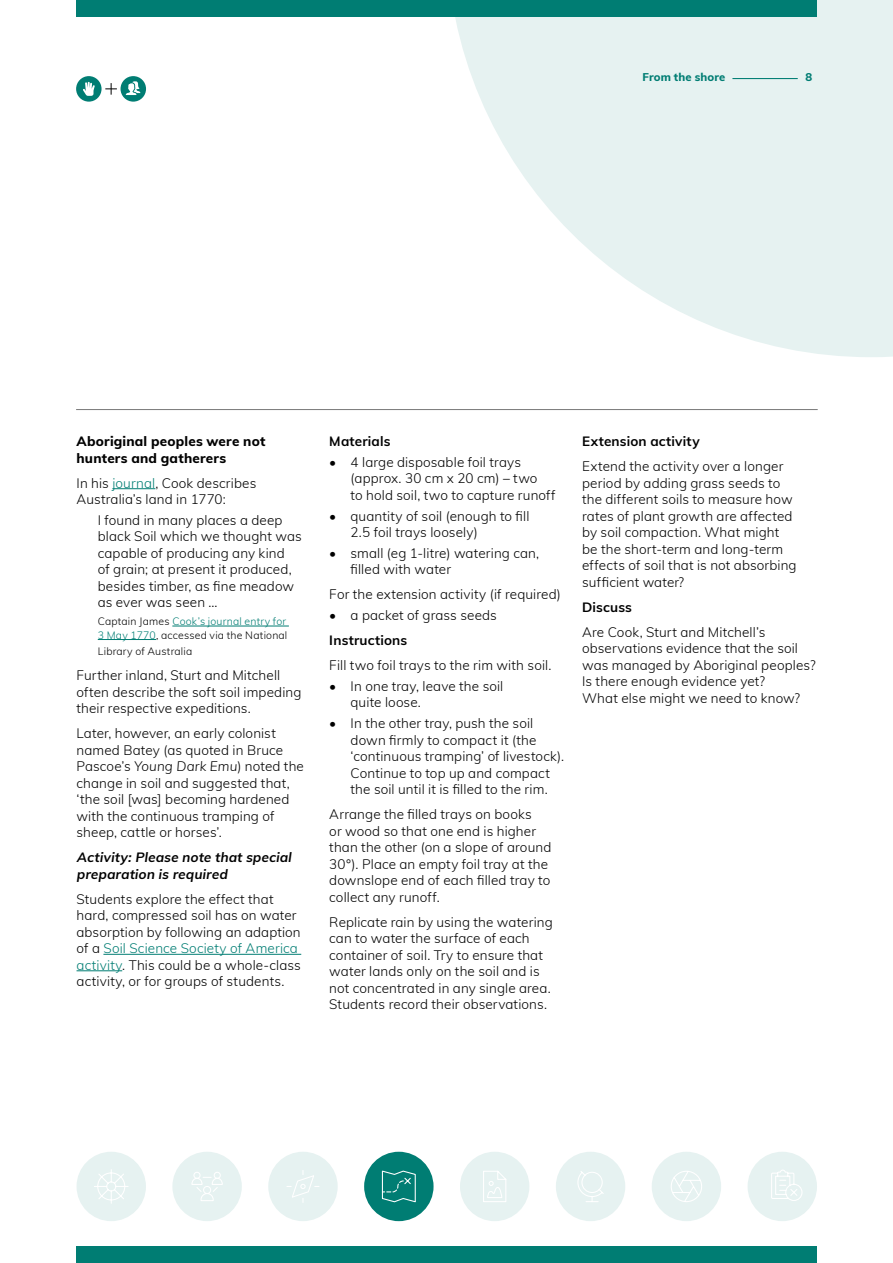
<style>
.page{position:relative;width:893px;height:1263px;background:#fff}
.page>*{position:absolute;margin:0;border:0;box-sizing:border-box;transform-origin:0 0}
.t1{font:300 13.5px/16.5px "Muli";letter-spacing:.01em;color:#000}
.t2{font:700 13.5px/16.5px "Muli";letter-spacing:.01em;color:#000}
.t3{font:800 13.5px/16.5px "Muli";letter-spacing:.015em;color:#000}
.t4{font:800 11.25px "Muli";letter-spacing:.01em;color:#007d73}
.t5{font:300 10.5px/13.5px "Muli";letter-spacing:.015em;color:#000}
.s1{color:#007d73}
.s2{font-style:italic}
.s3{font-weight:400}
.s4{font-weight:700}
</style>
<div class="page">
<div style="left:76px;top:1246px;width:741px;height:17px;background:#007d73"></div>
<svg style="left:455px;top:0;width:438px;height:357px;fill:#e6f2f1"></svg>
<div style="left:76px;top:0;width:741px;height:17px;background:#007d73"></div>
<div style="left:77px;top:1152px;width:69px;height:69px;background:#e6f2f1;border-radius:50%"></div>
<div style="left:172px;top:1152px;width:70px;height:69px;background:#e6f2f1;border-radius:50%"></div>
<div style="left:268px;top:1152px;width:70px;height:69px;background:#e6f2f1;border-radius:50%"></div>
<div style="left:364px;top:1152px;width:70px;height:69px;background:#007d73;border-radius:50%"></div>
<div style="left:556px;top:1152px;width:69px;height:69px;background:#e6f2f1;border-radius:50%"></div>
<div style="left:748px;top:1152px;width:69px;height:69px;background:#e6f2f1;border-radius:50%"></div>
<svg style="left:94px;top:1169px;width:35px;height:35px"></svg>
<svg style="left:287px;top:1170px;width:32px;height:33px"></svg>
<svg style="left:577px;top:1171px;width:27px;height:31px"></svg>
<svg style="left:771px;top:1170px;width:32px;height:31px"></svg>
<svg style="left:191px;top:1172px;width:32px;height:29px"></svg>
<svg style="left:381px;top:1170px;width:35px;height:33px"></svg>
<div style="left:460px;top:1152px;width:69px;height:69px;background:#e6f2f1;border-radius:50%"></div>
<svg style="left:483px;top:1171px;width:24px;height:31px"></svg>
<div style="left:652px;top:1152px;width:69px;height:69px;background:#e6f2f1;border-radius:50%"></div>
<svg style="left:671px;top:1171px;width:31px;height:31px"></svg>
<hr style="left:732px;top:78px;width:66px;height:1px;background:#007d73">
<hr style="left:76px;top:409px;width:742px;height:1px;background:#808080">
<div style="left:76px;top:76px;width:26px;height:26px;background:#007d73;border-radius:50%"></div>
<svg style="left:83px;top:82px;width:12px;height:14px"></svg>
<svg style="left:105px;top:83px;width:12px;height:12px"></svg>
<div style="left:121px;top:76px;width:25px;height:26px;background:#007d73;border-radius:50%"></div>
<svg style="left:126px;top:81px;width:14px;height:14px"></svg>
<hr style="left:112px;top:488px;width:43px;height:1px;background:#007d73">
<hr style="left:172px;top:626px;width:117px;height:1px;background:#007d73">
<hr style="left:98px;top:639px;width:58px;height:1px;background:#007d73">
<hr style="left:103px;top:954px;width:198px;height:1px;background:#007d73">
<hr style="left:77px;top:970px;width:45px;height:1px;background:#007d73">
<p class="t4" style="left:642px;top:69px;width:84px">From the shore</p>
<p class="t4" style="left:805px;top:69px;width:8px">8</p>
<p class="t3" style="left:77px;top:432px;width:190px">Aboriginal peoples were not hunters and gatherers</p>
<p class="t1" style="left:77px;top:474px;width:181px">In his <span class="s1">journal</span>, Cook describes<br>Australia’s land in 1770:</p>
<p class="t1" style="left:98px;top:511px;width:205px">I found in many places a deep black Soil which we thought was capable of producing any kind<br>of grain; at present it produced, besides timber, as fine meadow as ever was seen …</p>
<p class="t5" style="left:98px;top:614px;width:191px">Captain James <span class="s1">Cook’s journal entry for<br>3 May 1770</span>, accessed via the National</p>
<p class="t5" style="left:98px;top:644px;width:96px">Library of Australia</p>
<p class="t1" style="left:77px;top:666px;width:226px">Further inland, Sturt and Mitchell often describe the soft soil impeding their respective expeditions.</p>
<p class="t1" style="left:77px;top:724px;width:229px">Later, however, an early colonist named Batey (as quoted in Bruce<br>Pascoe’s <span class="s2">Young Dark Emu</span>) noted the change in soil and suggested that, ‘the soil [was] becoming hardened with the continuous tramping of sheep, cattle or horses’.</p>
<p class="t2" style="left:77px;top:848px;width:219px">Activity: Please note that special preparation is required</p>
<p class="t1" style="left:77px;top:890px;width:226px">Students explore the effect that hard, compressed soil has on water absorption by following an adaption of a <span class="s1">Soil Science Society of America activity</span>. This could be a whole-class activity, or for groups of students.</p>
<p class="t2" style="left:329px;top:432px;width:63px">Materials</p>
<p class="t1" style="left:351px;top:453px;width:207px;text-indent:-21px"><span class="s3">•</span> 4 large disposable foil trays (approx. 30 cm x 20 cm) – two<br>to hold soil, two to capture runoff</p>
<p class="t1" style="left:351px;top:507px;width:180px;text-indent:-21px"><span class="s3">•</span> quantity of soil (enough to fill<br>2.5 foil trays loosely)</p>
<p class="t1" style="left:351px;top:544px;width:190px;text-indent:-21px"><span class="s3">•</span> small (eg 1-litre) watering can, filled with water</p>
<p class="t1" style="left:329px;top:586px;width:233px">For the extension activity (if required)</p>
<p class="t1" style="left:329px;top:602px;width:169px;line-height:25px"><span class="s3">•</span> a packet of grass seeds<br><span class="s4">Instructions</span></p>
<p class="t1" style="left:329px;top:656px;width:224px">Fill two foil trays to the rim with soil.</p>
<p class="t1" style="left:351px;top:677px;width:154px;text-indent:-21px"><span class="s3">•</span> In one tray, leave the soil quite loose.</p>
<p class="t1" style="left:351px;top:714px;width:215px;text-indent:-21px"><span class="s3">•</span> In the other tray, push the soil down firmly to compact it (the ‘continuous tramping’ of livestock).<br>Continue to top up and compact the soil until it is filled to the rim.</p>
<p class="t1" style="left:329px;top:805px;width:224px">Arrange the filled trays on books<br>or wood so that one end is higher than the other (on a slope of around<br>30°). Place an empty foil tray at the downslope end of each filled tray to collect any runoff.</p>
<p class="t1" style="left:329px;top:913px;width:225px">Replicate rain by using the watering can to water the surface of each container of soil. Try to ensure that water lands only on the soil and is not concentrated in any single area.<br>Students record their observations.</p>
<p class="t2" style="left:582px;top:432px;width:119px">Extension activity</p>
<p class="t1" style="left:582px;top:457px;width:216px">Extend the activity over a longer period by adding grass seeds to the different soils to measure how rates of plant growth are affected by soil compaction. What might be the short-term and long-term effects of soil that is not absorbing sufficient water?</p>
<p class="t2" style="left:582px;top:598px;width:51px">Discuss</p>
<p class="t1" style="left:582px;top:623px;width:235px">Are Cook, Sturt and Mitchell’s observations evidence that the soil was managed by Aboriginal peoples?<br>Is there enough evidence yet?<br>What else might we need to know?</p>
</div>
